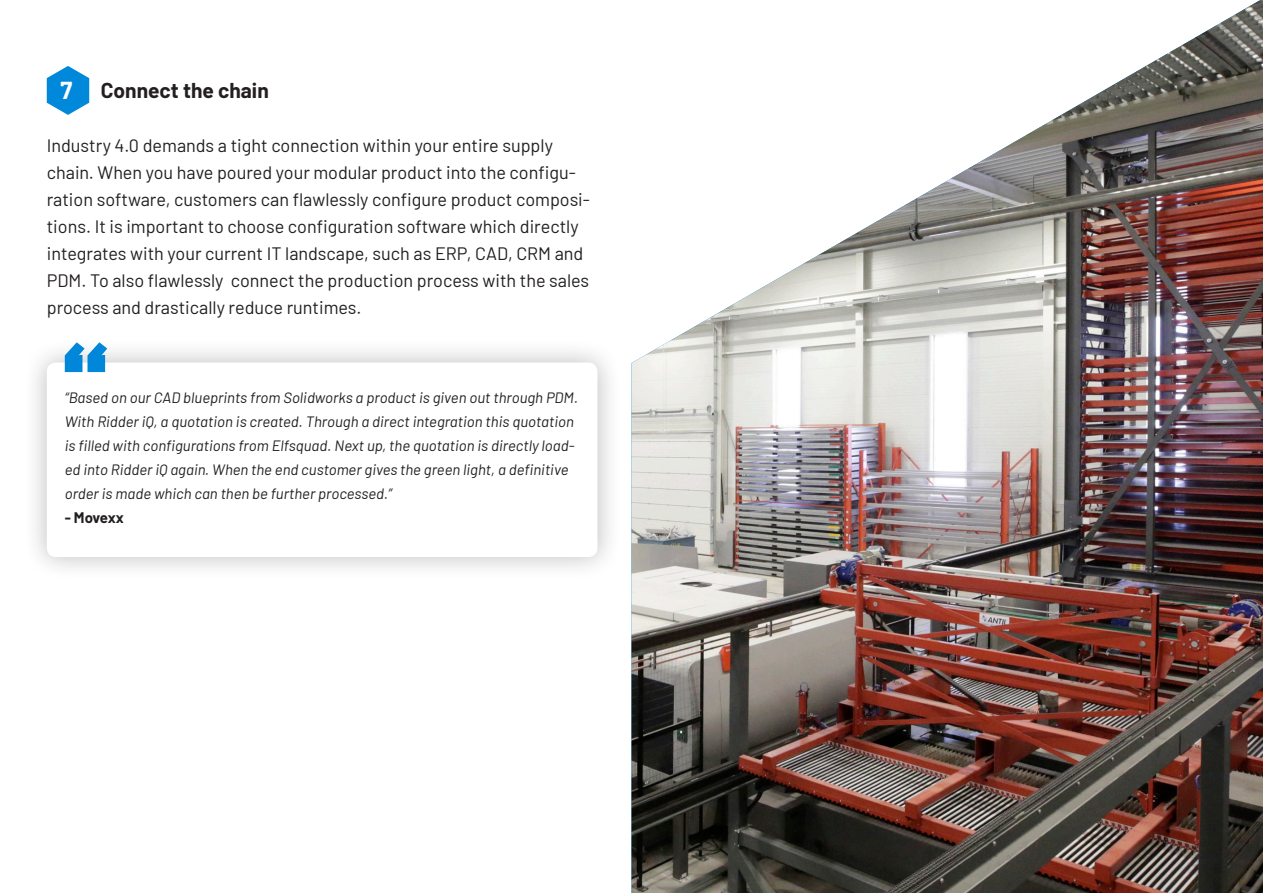
<style>
.page{position:relative;width:1263px;height:893px;background:#fff}
.page>*{position:absolute;margin:0;border:0;box-sizing:border-box;transform-origin:0 0}
.Heading1{font:700 24px "Barlow";color:#fff}
.Heading2{font:700 21px "Barlow";color:#231f20}
.t1{font:18px/27px "Barlow";color:#231f20}
.t2{font:italic 15px/24px "Barlow";color:#231f20}
.t3{font:700 15px "Barlow";letter-spacing:-.025em;color:#231f20}
</style>
<div class="page">
<img style="left:631px;top:0;width:632px;height:893px">
<div style="left:23px;top:339px;width:598px;height:242px;background:#231f20;opacity:.3"></div>
<div style="left:47px;top:362px;width:550px;height:195px;background:#fff;border-radius:9px"></div>
<svg style="left:65px;top:342px;width:42px;height:30px"></svg>
<svg style="left:47px;top:66px;width:42px;height:49px"></svg>
<p class="Heading1" style="left:61px;top:73px;width:13px">7</p>
<p class="Heading2" style="left:101px;top:74px;width:170px">Connect the chain</p>
<p class="t1" style="left:47px;top:130px;width:545px">Industry 4.0 demands a tight connection within your entire supply chain. When you have poured your modular product into the configu&shy;ration software, customers can flawlessly configure product composi&shy;tions. It is important to choose configuration software which directly integrates with your current IT landscape, such as ERP, CAD, CRM and PDM. To also flawlessly connect the production process with the sales process and drastically reduce runtimes.</p>
<p class="t2" style="left:65px;top:385px;width:515px">“Based on our CAD blueprints from Solidworks a product is given out through PDM.<br>With Ridder iQ, a quotation is created. Through a direct integration this quotation is filled with configurations from Elfsquad. Next up, the quotation is directly load&shy;ed into Ridder iQ again. When the end customer gives the green light, a definitive order is made which can then be further processed.”</p>
<p class="t3" style="left:65px;top:507px;width:61px">- Movexx</p>
</div>
